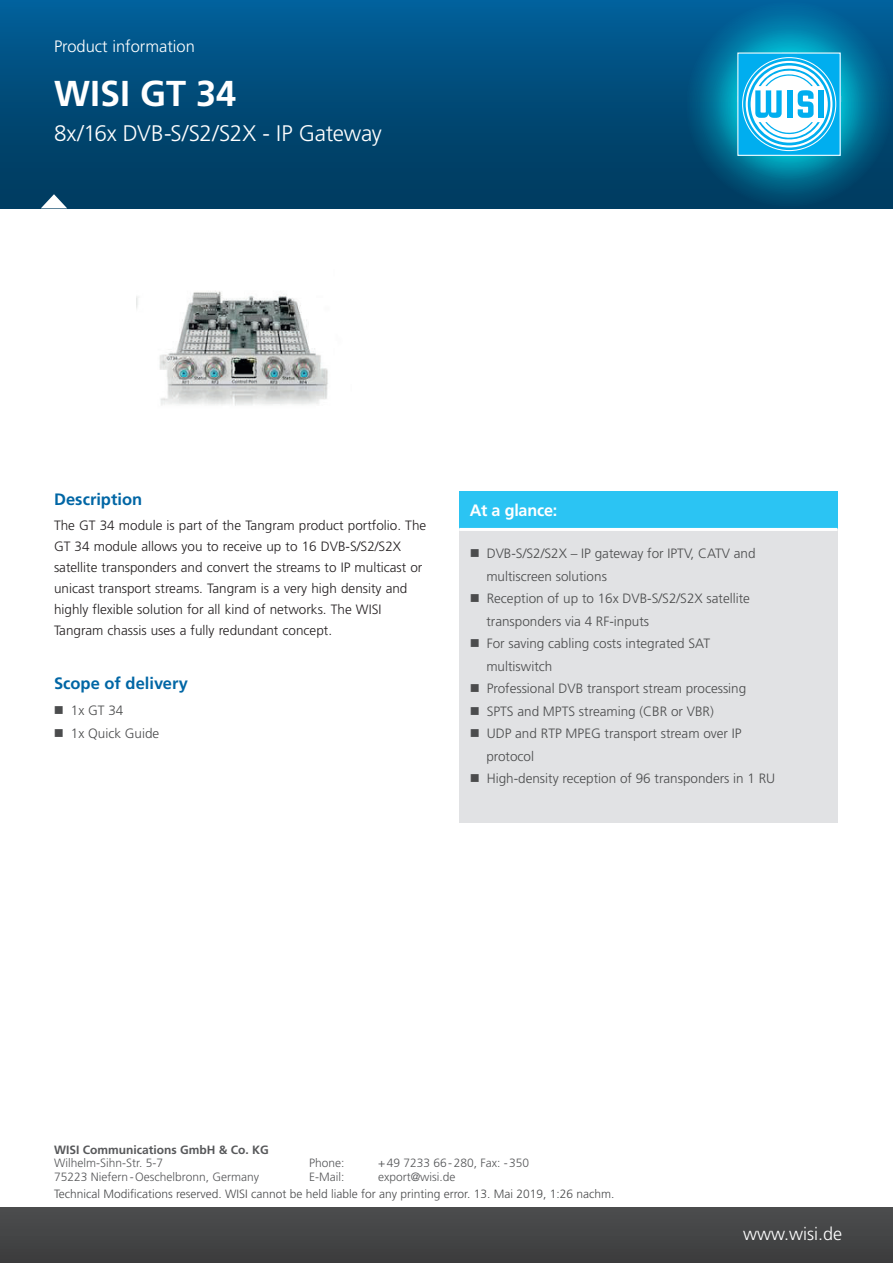
<style>
.page{position:relative;width:893px;height:1263px;background:#fff}
.page>*{position:absolute;margin:0;border:0;box-sizing:border-box;transform-origin:0 0}
.t1{font:700 36px "Frutiger LT Std";color:#fff}
.t2{font:300 22.5px "Frutiger LT Std";letter-spacing:-.015em;color:#fff}
.t3{font:300 18px "Frutiger LT Std";color:#fff}
.t4{font:700 16.5px "Frutiger LT Std";color:#0166a5}
.t5{font:300 16.5px "Frutiger LT Std";color:#fff}
.t6{font:700 16.5px "Frutiger LT Std";letter-spacing:-.01em;color:#fff}
.t7{font:300 13.5px/22.5px "Frutiger LT Std";color:#4b4c4d}
.t8{font:300 13.5px/21px "Frutiger LT Std";color:#231f20}
.t9{font:300 12px "Frutiger LT Std";color:#57585a}
.t10{font:300 12px "Frutiger LT Std";color:#4b4c4d}
.t11{font:700 12px "Frutiger LT Std";color:#57585a}
</style>
<div class="page">
<div style="left:0;top:0;width:893px;height:208px;background:linear-gradient(to bottom,#015e97,#00385b)"></div>
<div style="left:685px;top:2px;width:208px;height:205px;background:linear-gradient(to bottom,#01659c,#004163);border-radius:50%"></div>
<svg style="left:698px;top:13px;width:182px;height:182px;background:#006790"></svg>
<svg style="left:711px;top:29px;width:156px;height:150px;background:#0993b2"></svg>
<div style="left:738px;top:53px;width:102px;height:102px;background:#00aeef"></div>
<svg style="left:742px;top:57px;width:94px;height:94px"></svg>
<svg style="left:743px;top:58px;width:92px;height:92px"></svg>
<svg style="left:746px;top:61px;width:86px;height:87px"></svg>
<svg style="left:748px;top:63px;width:82px;height:82px"></svg>
<div style="left:751px;top:66px;width:77px;height:77px;background:#fff;border-radius:50%"></div>
<div style="left:819px;top:90px;width:5px;height:28px;background:#00aeef"></div>
<svg style="left:755px;top:68px;width:65px;height:73px"></svg>
<div style="left:0;top:1208px;width:893px;height:55px;background:#454647"></div>
<svg style="left:41px;top:194px;width:26px;height:14px"></svg>
<img style="left:136px;top:291px;width:192px;height:115px">
<div style="left:459px;top:491px;width:378px;height:38px;background:#2bc4f3"></div>
<div style="left:459px;top:529px;width:378px;height:294px;background:#e1e2e4"></div>
<hr style="left:459px;top:528px;width:378px;height:3px;background:#fff">
<p class="t5" style="left:54px;top:37px;width:142px">Product information</p>
<h1 class="t1" style="left:54px;top:73px;width:184px">WISI GT 34</h1>
<h2 class="t2" style="left:54px;top:120px;width:329px">8x/16x DVB-S/S2/S2X - IP Gateway</h2>
<p class="t4" style="left:54px;top:489px;width:90px">Description</p>
<p class="t8" style="left:54px;top:515px;width:374px">The GT 34 module is part of the Tangram product portfolio. The GT 34 module allows you to receive up to 16 DVB-S/S2/S2X satellite transponders and convert the streams to IP multicast or unicast transport streams. Tangram is a very high density and highly flexible solution for all kind of networks. The WISI Tangram chassis uses a fully redundant concept.</p>
<p class="t4" style="left:54px;top:673px;width:136px">Scope of delivery</p>
<p class="t7" style="left:71px;top:700px;width:90px">1x GT 34<br>1x Quick Guide</p>
<p class="t6" style="left:470px;top:501px;width:89px">At a glance:</p>
<p class="t7" style="left:486px;top:542px;width:290px">DVB-S/S2/S2X – IP gateway for IPTV, CATV and multiscreen solutions<br>Reception of up to 16x DVB-S/S2/S2X satellite transponders via 4 RF-inputs<br>For saving cabling costs integrated SAT multiswitch<br>Professional DVB transport stream processing SPTS and MPTS streaming (CBR or VBR)<br>UDP and RTP MPEG transport stream over IP protocol<br>High-density reception of 96 transponders in 1 RU</p>
<p class="t11" style="left:54px;top:1142px;width:216px">WISI Communications GmbH &amp; Co. KG</p>
<p class="t9" style="left:54px;top:1156px;width:111px">Wilhelm-Sihn-Str. 5-7</p>
<p class="t9" style="left:309px;top:1156px;width:37px">Phone:</p>
<p class="t9" style="left:378px;top:1156px;width:153px">+49 7233 66-280, Fax: -350</p>
<p class="t9" style="left:54px;top:1170px;width:207px">75223 Niefern-Oeschelbronn, Germany</p>
<p class="t9" style="left:309px;top:1170px;width:37px">E-Mail:</p>
<p class="t9" style="left:378px;top:1170px;width:79px">export@wisi.de</p>
<p class="t10" style="left:54px;top:1187px;width:562px">Technical Modifications reserved. WISI cannot be held liable for any printing error. 13. Mai 2019, 1:26 nachm.</p>
<h3 class="t3" style="left:743px;top:1224px;width:101px">www.wisi.de</h3>
</div>
